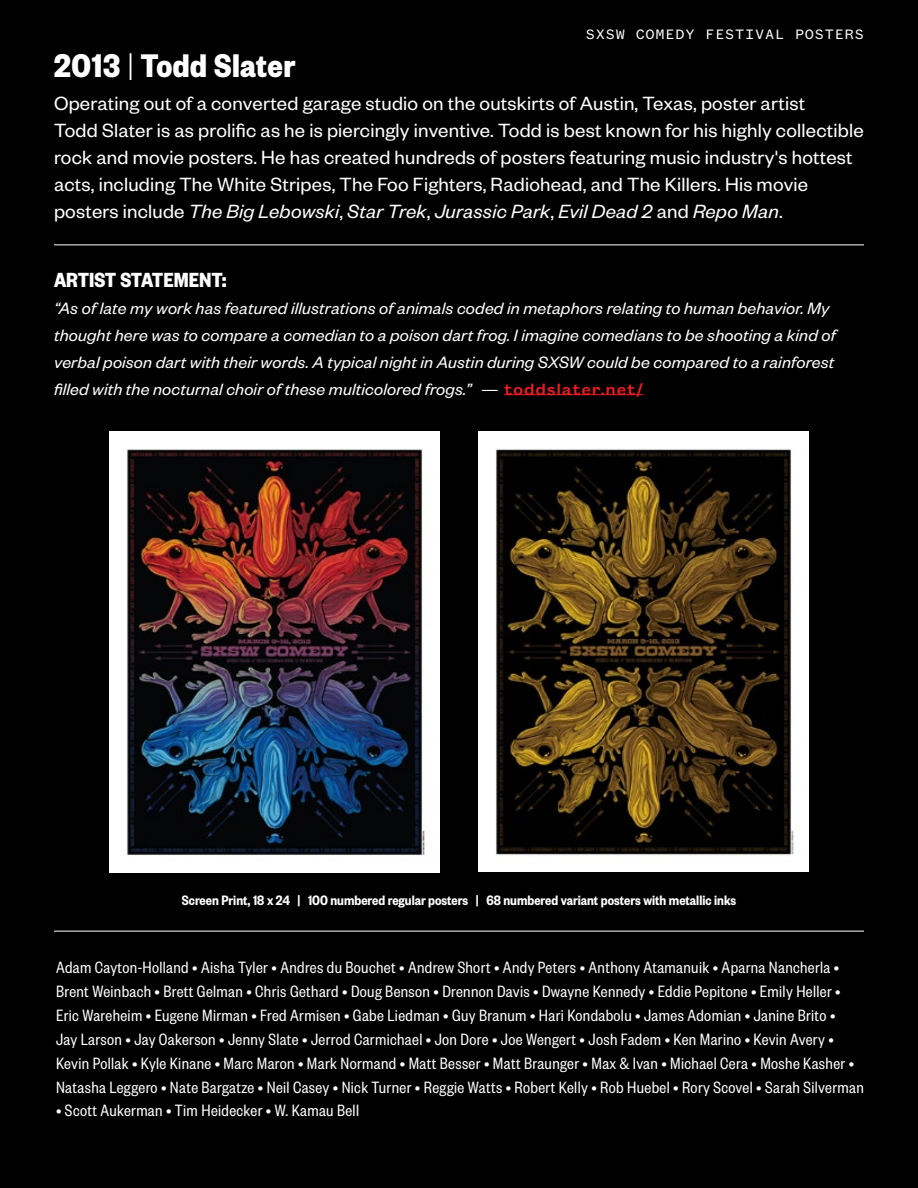
<style>
.page{position:relative;width:918px;height:1188px;background:#000}
.page>*{position:absolute;margin:0;border:0;box-sizing:border-box;transform-origin:0 0}
.t1{font:700 36px "Founders Grotesk Cond";letter-spacing:.01em;color:#fff}
.t2{font:700 22.5px "Founders Grotesk Cond";color:#fff}
.t3{font:21px/27px "Founders Grotesk";letter-spacing:.01em;color:#fff}
.t4{font:18px/24px "Founders Grotesk Cond";letter-spacing:.02em;color:#fff}
.t5{font:italic 18px/27px "Founders Grotesk";letter-spacing:.01em;color:#fff}
.t6{font:600 15px "Founders Grotesk Cond";color:#fff}
.t7{font:15px "Founders Grotesk Mono";letter-spacing:.05em;color:#fff}
.s1{font-weight:300}
.s2{font-style:italic}
.s3{font-family:"Founders Grotesk Text";font-style:normal}
.s4{font-family:"Founders Grotesk Text";font-weight:500;font-style:normal;color:#ed1d24}
</style>
<div class="page">
<img style="left:109px;top:431px;width:331px;height:441px">
<img style="left:478px;top:431px;width:331px;height:441px">
<hr style="left:504px;top:394px;width:139px;height:1px;background:#ed1d24">
<hr style="left:54px;top:244px;width:810px;height:1px;background:#fff">
<hr style="left:54px;top:931px;width:810px;height:1px;background:#fff">
<p class="t7" style="left:586px;top:26px;width:280px">SXSW COMEDY FESTIVAL POSTERS</p>
<h1 class="t1" style="left:54px;top:43px;width:243px">2013 <span class="s1">|</span> Todd Slater</h1>
<p class="t3" style="left:54px;top:89px;width:811px">Operating out of a converted garage studio on the outskirts of Austin, Texas, poster artist<br>Todd Slater is as prolific as he is piercingly inventive. Todd is best known for his highly collectible rock and movie posters. He has created hundreds of posters featuring music industry's hottest acts, including The White Stripes, The Foo Fighters, Radiohead, and The Killers. His movie posters include <span class="s2">The Big Lebowski</span>, <span class="s2">Star Trek</span>, <span class="s2">Jurassic Park</span>, <span class="s2">Evil Dead 2</span> and <span class="s2">Repo Man</span>.</p>
<p class="t2" style="left:54px;top:265px;width:174px">ARTIST STATEMENT:</p>
<p class="t5" style="left:54px;top:294px;width:783px">“As of late my work has featured illustrations of animals coded in metaphors relating to human behavior. My thought here was to compare a comedian to a poison dart frog. I imagine comedians to be shooting a kind of verbal poison dart with their words. A typical night in Austin during SXSW could be compared to a rainforest filled with the nocturnal choir of these multicolored frogs.” <span class="s3">—</span> <span class="s4">toddslater.net/</span></p>
<p class="t6" style="left:182px;top:891px;width:556px">Screen Print, 18 x 24 | 100 numbered regular posters | 68 numbered variant posters with metallic inks</p>
<p class="t4" style="left:56px;top:954px;width:809px">Adam Cayton-Holland • Aisha Tyler • Andres du Bouchet • Andrew Short • Andy Peters • Anthony Atamanuik • Aparna Nancherla • Brent Weinbach • Brett Gelman • Chris Gethard • Doug Benson • Drennon Davis • Dwayne Kennedy • Eddie Pepitone • Emily Heller • Eric Wareheim • Eugene Mirman • Fred Armisen • Gabe Liedman • Guy Branum • Hari Kondabolu • James Adomian • Janine Brito •<br>Jay Larson • Jay Oakerson • Jenny Slate • Jerrod Carmichael • Jon Dore • Joe Wengert • Josh Fadem • Ken Marino • Kevin Avery • Kevin Pollak • Kyle Kinane • Marc Maron • Mark Normand • Matt Besser • Matt Braunger • Max &amp; Ivan • Michael Cera • Moshe Kasher • Natasha Leggero • Nate Bargatze • Neil Casey • Nick Turner • Reggie Watts • Robert Kelly • Rob Huebel • Rory Scovel • Sarah Silverman</p>
<p class="t4" style="left:56px;top:1098px;width:304px">• Scott Aukerman • Tim Heidecker • W. Kamau Bell</p>
</div>
